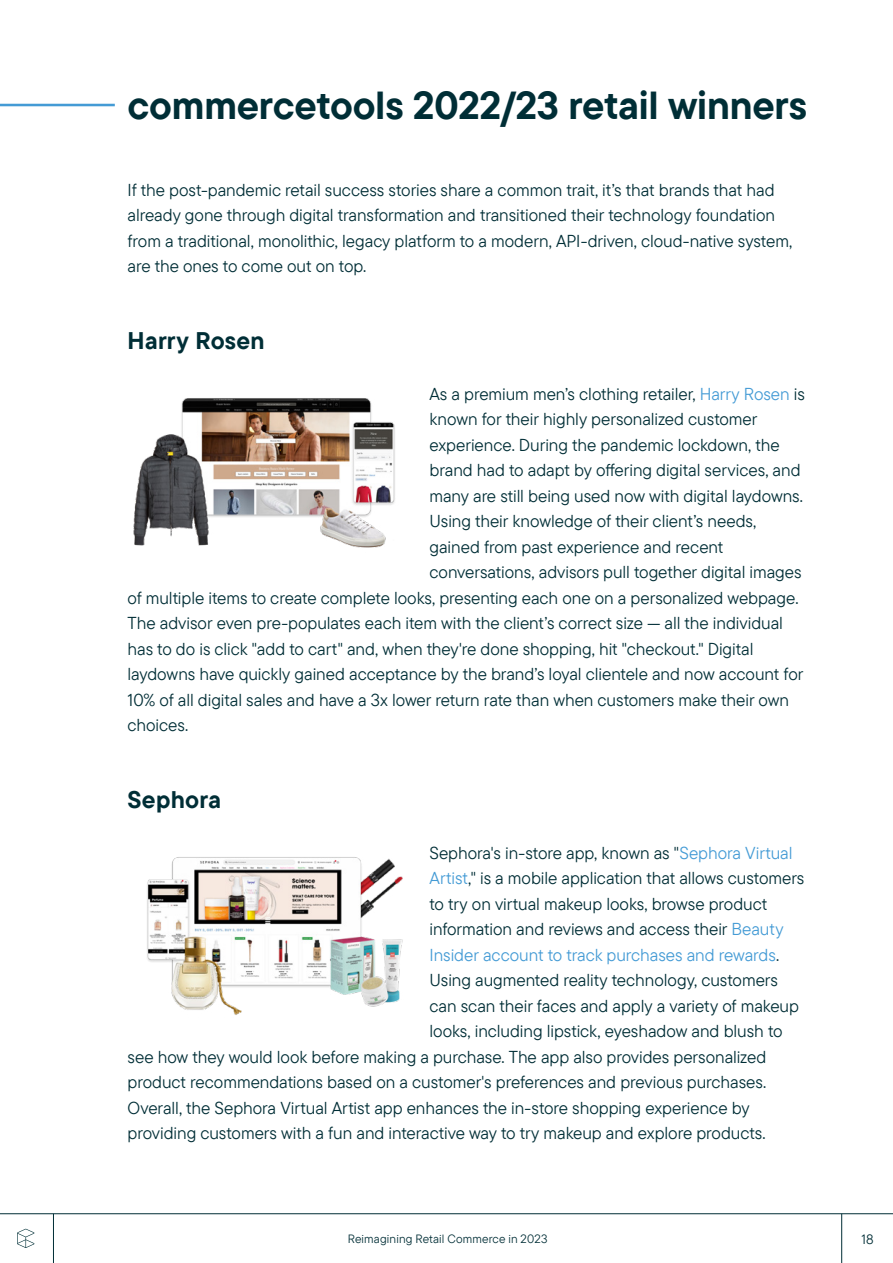
<style>
.page{position:relative;width:893px;height:1263px;background:#fff}
.page>*{position:absolute;margin:0;border:0;box-sizing:border-box;transform-origin:0 0}
.t1{font:700 39px "TT Commons Pro";letter-spacing:-.005em;color:#002e36}
.t2{font:700 24px "TT Commons Pro";letter-spacing:.01em;color:#002e36}
.t3{font:17.25px/25.5px "TT Commons Pro";color:#002e36}
.t4{font:17.25px "TT Commons Pro";letter-spacing:-.005em;color:#449bd5}
.t5{font:13.5px "TT Commons Pro";color:#002e36}
.t6{font:12px "TT Commons Pro";letter-spacing:.01em;color:#002e36}
.s1{color:#449bd5}
.s2{color:#002e36}
</style>
<div class="page">
<hr style="left:0;top:104px;width:115px;height:2px;background:#449bd5">
<img style="left:133px;top:398px;width:262px;height:150px">
<img style="left:147px;top:857px;width:256px;height:158px">
<hr style="left:0;top:1213px;width:893px;height:1px;background:#002e36">
<hr style="left:841px;top:1214px;width:1px;height:49px;background:#002e36">
<hr style="left:53px;top:1214px;width:1px;height:49px;background:#002e36">
<svg style="left:17px;top:1229px;width:17px;height:19px"></svg>
<h1 class="t1" style="left:128px;top:76px;width:681px">commercetools 2022/23 retail winners</h1>
<p class="t3" style="left:128px;top:177px;width:666px">If the post-pandemic retail success stories share a common trait, it’s that brands that had already gone through digital transformation and transitioned their technology foundation from a traditional, monolithic, legacy platform to a modern, API-driven, cloud-native system, are the ones to come out on top.</p>
<h2 class="t2" style="left:128px;top:322px;width:139px">Harry Rosen</h2>
<p class="t3" style="left:429px;top:381px;width:377px">As a premium men’s clothing retailer, <span class="s1">Harry Rosen</span> is</p>
<p class="t3" style="left:429px;top:406px;width:329px">known for their highly personalized customer</p>
<p class="t3" style="left:429px;top:432px;width:352px">experience. During the pandemic lockdown, the</p>
<p class="t3" style="left:429px;top:457px;width:373px">brand had to adapt by offering digital services, and</p>
<p class="t3" style="left:429px;top:483px;width:375px">many are still being used now with digital laydowns.</p>
<p class="t3" style="left:429px;top:508px;width:328px">Using their knowledge of their client’s needs,</p>
<p class="t3" style="left:429px;top:534px;width:295px">gained from past experience and recent</p>
<p class="t3" style="left:429px;top:559px;width:374px">conversations, advisors pull together digital images</p>
<p class="t3" style="left:128px;top:585px;width:672px">of multiple items to create complete looks, presenting each one on a personalized webpage.</p>
<p class="t3" style="left:128px;top:610px;width:657px">The advisor even pre-populates each item with the client’s correct size — all the individual</p>
<p class="t3" style="left:128px;top:636px;width:627px">has to do is click "add to cart" and, when they're done shopping, hit "checkout." Digital</p>
<p class="t3" style="left:128px;top:661px;width:677px">laydowns have quickly gained acceptance by the brand’s loyal clientele and now account for</p>
<p class="t3" style="left:128px;top:687px;width:663px">10% of all digital sales and have a 3x lower return rate than when customers make their own</p>
<p class="t3" style="left:128px;top:712px;width:62px">choices.</p>
<h2 class="t2" style="left:128px;top:781px;width:95px">Sephora</h2>
<p class="t3" style="left:429px;top:840px;width:365px">Sephora's in-store app, known as "<span class="s1">Sephora Virtual</span></p>
<p class="t3" style="left:429px;top:865px;width:376px"><span class="s1">Artist</span>," is a mobile application that allows customers</p>
<p class="t3" style="left:429px;top:891px;width:339px">to try on virtual makeup looks, browse product</p>
<p class="t3" style="left:429px;top:916px;width:355px">information and reviews and access their <span class="s1">Beauty</span></p>
<p class="t4" style="left:429px;top:942px;width:351px">Insider account to track purchases and rewards<span class="s2">.</span></p>
<p class="t3" style="left:429px;top:967px;width:350px">Using augmented reality technology, customers</p>
<p class="t3" style="left:429px;top:993px;width:371px">can scan their faces and apply a variety of makeup</p>
<p class="t3" style="left:429px;top:1018px;width:355px">looks, including lipstick, eyeshadow and blush to</p>
<p class="t3" style="left:128px;top:1044px;width:640px">see how they would look before making a purchase. The app also provides personalized</p>
<p class="t3" style="left:128px;top:1069px;width:640px">product recommendations based on a customer's preferences and previous purchases.</p>
<p class="t3" style="left:128px;top:1095px;width:623px">Overall, the Sephora Virtual Artist app enhances the in-store shopping experience by</p>
<p class="t3" style="left:128px;top:1120px;width:640px">providing customers with a fun and interactive way to try makeup and explore products.</p>
<p class="t6" style="left:348px;top:1230px;width:201px">Reimagining Retail Commerce in 2023</p>
<p class="t5" style="left:861px;top:1229px;width:14px">18</p>
</div>
